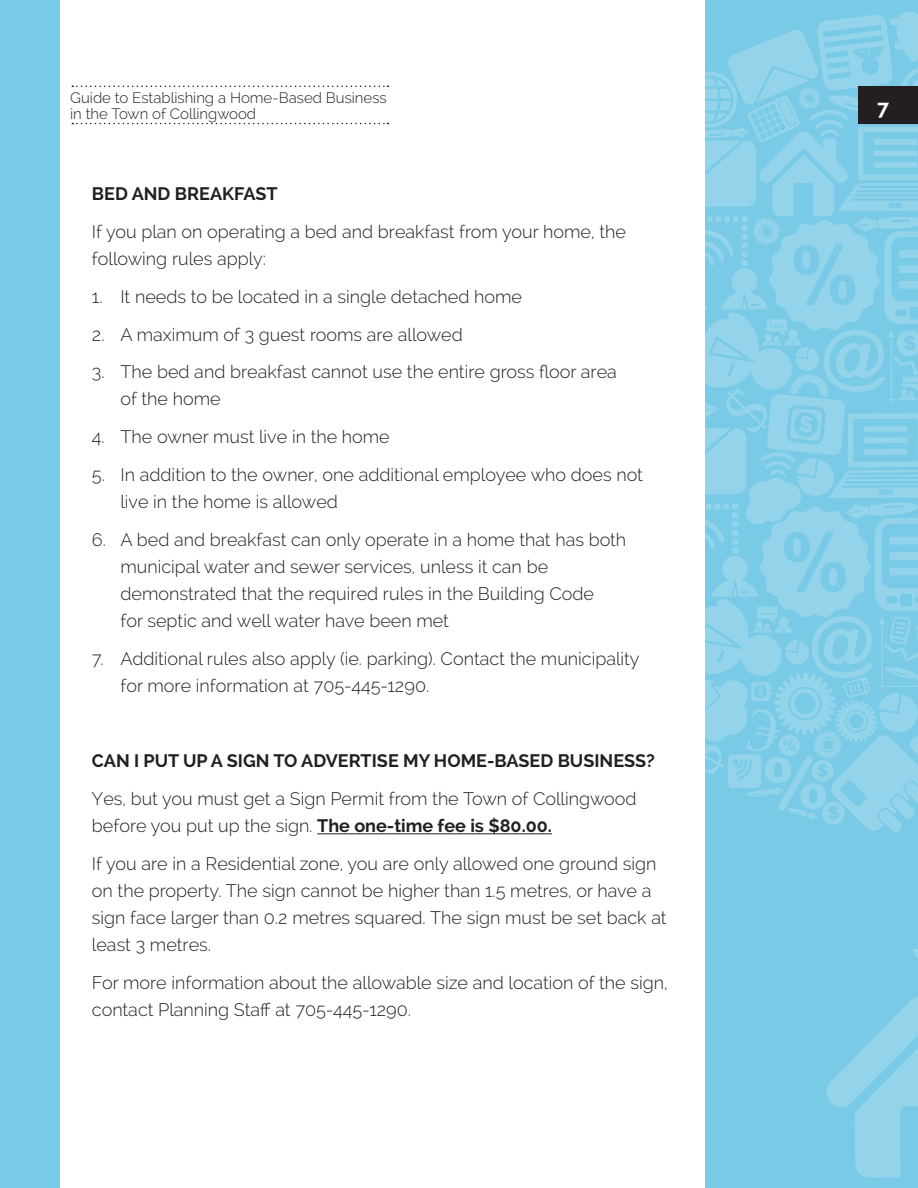
<style>
.page{position:relative;width:918px;height:1188px;background:#fff}
.page>*{position:absolute;margin:0;border:0;box-sizing:border-box;transform-origin:0 0}
.t1{font:700 21px "Raleway";color:#fff}
.t2{font:300 18px/27px "Raleway";color:#231f20}
.t3{font:700 18px "Raleway";color:#231f20}
.t4{font:300 15px/16.5px "Raleway";color:#231f20}
.s1{font-weight:700}
</style>
<div class="page">
<div style="left:0;top:0;width:59px;height:1188px;background:#79cae6"></div>
<div style="left:705px;top:0;width:213px;height:1188px;background:#79cae6"></div>
<svg style="left:705px;top:11px;width:213px;height:821px"></svg>
<svg style="left:913px;top:949px;width:5px;height:10px"></svg>
<svg style="left:826px;top:997px;width:92px;height:181px"></svg>
<svg style="left:72px;top:86px;width:316px;height:1px"></svg>
<svg style="left:72px;top:123px;width:316px;height:1px"></svg>
<hr style="left:317px;top:833px;width:235px;height:1px;background:#231f20">
<div style="left:858px;top:86px;width:60px;height:38px;background:#231f20"></div>
<p class="t4" style="left:70px;top:89px;width:318px">Guide to Establishing a Home-Based Business in the Town of Collingwood</p>
<p class="t3" style="left:92px;top:184px;width:176px">BED AN D BREAKFAST</p>
<p class="t2" style="left:92px;top:218px;width:535px">If you plan on operating a bed and breakfast from your home, the following rules apply:</p>
<p class="t2" style="left:92px;top:283px;width:432px">1. It needs to be located in a single detached home</p>
<p class="t2" style="left:92px;top:321px;width:372px">2. A maximum of 3 guest rooms are allowed</p>
<p class="t2" style="left:120px;top:359px;width:498px;text-indent:-28px">3. The bed and breakfast cannot use the entire gross floor area of the home</p>
<p class="t2" style="left:92px;top:423px;width:299px">4. The owner must live in the home</p>
<p class="t2" style="left:120px;top:461px;width:524px;text-indent:-28px">5. In addition to the owner, one additional employee who does not live in the home is allowed</p>
<p class="t2" style="left:120px;top:526px;width:507px;text-indent:-28px">6. A bed and breakfast can only operate in a home that has both municipal water and sewer services, unless it can be demonstrated that the required rules in the Building Code<br>for septic and well water have been met</p>
<p class="t2" style="left:120px;top:645px;width:521px;text-indent:-28px">7. Additional rules also apply (ie. parking). Contact the municipality for more information at 705-445-1290.</p>
<p class="t3" style="left:92px;top:751px;width:64px">CAN I PUT</p>
<p class="t3" style="left:183px;top:751px;width:166px">UP A SIGN TO ADVERTISE</p>
<p class="t3" style="left:403px;top:751px;width:179px">MY HOME-BASED BUSINESS</p>
<p class="t3" style="left:646px;top:751px;width:10px">?</p>
<p class="t2" style="left:92px;top:785px;width:546px">Yes, but you must get a Sign Permit from the Town of Collingwood before you put up the sign. <span class="s1">THE ONE-TIME FEE IS $80.00.</span></p>
<p class="t2" style="left:92px;top:850px;width:576px">If you are in a Residential zone, you are only allowed one ground sign on the property. The sign cannot be higher than 1.5 metres, or have a sign face larger than 0.2 metres squared. The sign must be set back at least 3 metres.</p>
<p class="t2" style="left:92px;top:969px;width:577px">For more information about the allowable size and location of the sign, contact Planning Staff at 705-445-1290.</p>
<p class="t1" style="left:877px;top:95px;width:14px">7</p>
</div>
